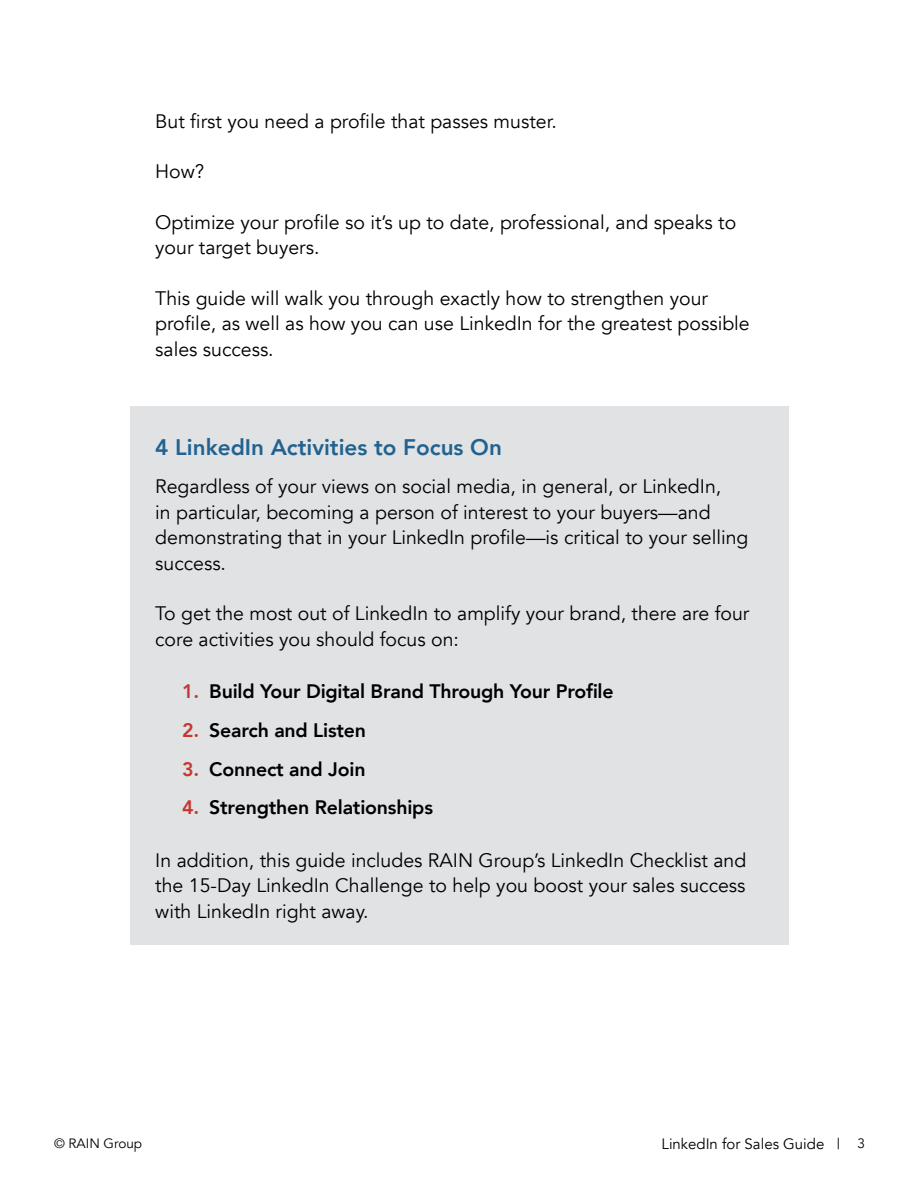
<style>
.page{position:relative;width:918px;height:1188px;background:#fff}
.page>*{position:absolute;margin:0;border:0;box-sizing:border-box;transform-origin:0 0}
.t1{font:800 22.5px "Avenir";color:#226290}
.t2{font:19.5px/25.3px "Avenir";color:#000}
.t3{font:800 19.5px "Avenir";letter-spacing:-.01em;color:#000}
.t4{font:15px "Avenir";color:#000}
.t5{font:13.5px "Avenir";color:#000}
.s1{color:#c63731}
.s2{font-size:13.5px}
</style>
<div class="page">
<div style="left:130px;top:406px;width:658px;height:539px;background:#e0e2e4"></div>
<p class="t2" style="left:155px;top:108px;width:403px">But first you need a profile that passes muster.</p>
<p class="t2" style="left:155px;top:159px;width:51px">How?</p>
<p class="t2" style="left:155px;top:210px;width:583px">Optimize your profile so it’s up to date, professional, and speaks to your target buyers.</p>
<p class="t2" style="left:155px;top:286px;width:596px">This guide will walk you through exactly how to strengthen your profile, as well as how you can use LinkedIn for the greatest possible sales success.</p>
<p class="t1" style="left:155px;top:429px;width:348px">4 LinkedIn Activities to Focus On</p>
<p class="t2" style="left:155px;top:474px;width:595px">Regardless of your views on social media, in general, or LinkedIn,<br>in particular, becoming a person of interest to your buyers—and demonstrating that in your LinkedIn profile—is critical to your selling success.</p>
<p class="t2" style="left:155px;top:601px;width:596px">To get the most out of LinkedIn to amplify your brand, there are four core activities you should focus on:</p>
<p class="t3" style="left:182px;top:676px;width:433px"><span class="s1">1.</span> Build Your Digital Brand Through Your Profile</p>
<p class="t3" style="left:182px;top:715px;width:185px"><span class="s1">2.</span> Search and Listen</p>
<p class="t3" style="left:182px;top:754px;width:185px"><span class="s1">3.</span> Connect and Join</p>
<p class="t3" style="left:182px;top:792px;width:252px"><span class="s1">4.</span> Strengthen Relationships</p>
<p class="t2" style="left:155px;top:848px;width:593px;text-align:justify">In addition, this guide includes RAIN Group’s LinkedIn Checklist and the 15-Day LinkedIn Challenge to help you boost your sales success with LinkedIn right away.</p>
<p class="t5" style="left:54px;top:1135px;width:90px">© RAIN Group</p>
<p class="t4" style="left:662px;top:1135px;width:205px">LinkedIn for Sales Guide | <span class="s2">3</span></p>
</div>
